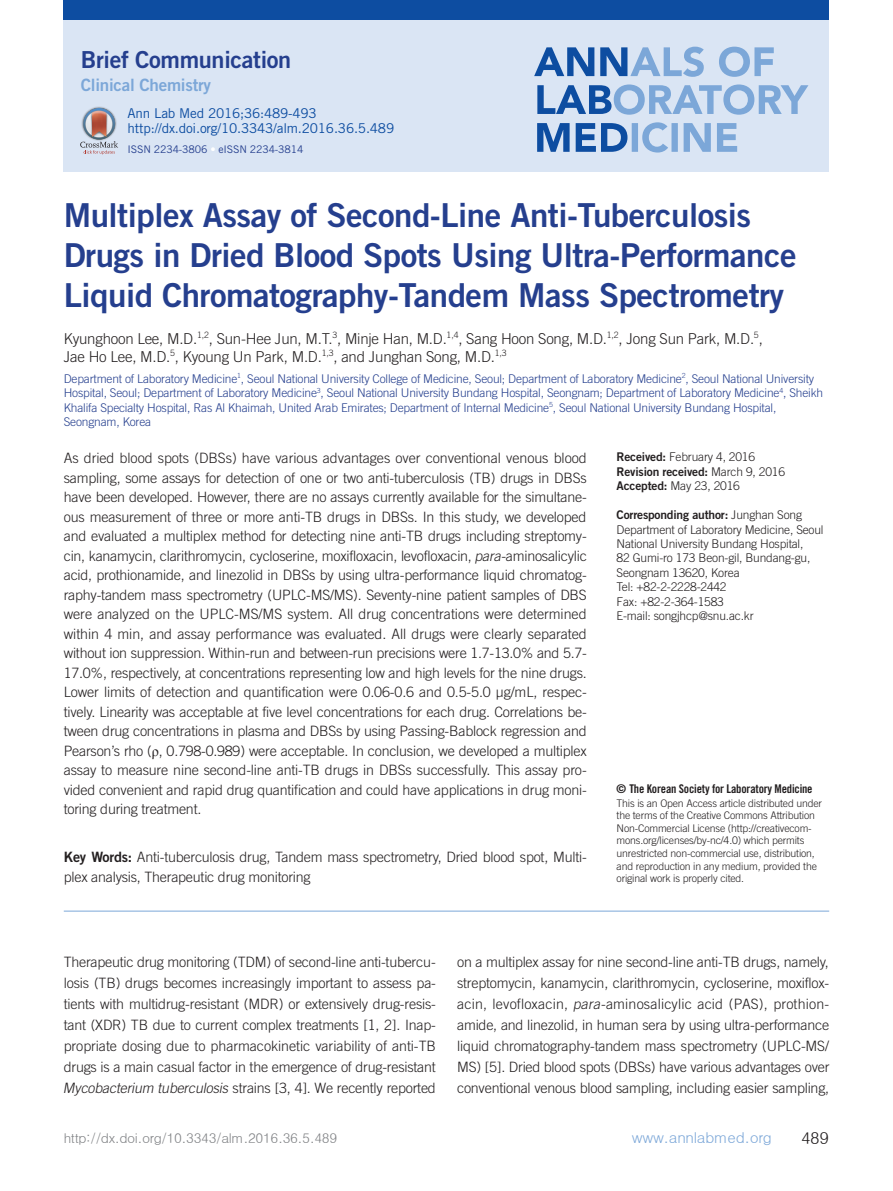
<style>
.page{position:relative;width:893px;height:1191px;background:#fff}
.page>*{position:absolute;margin:0;border:0;box-sizing:border-box;transform-origin:0 0}
.제목{font:33px/39.6px "Trade Gothic LT Std Bd 2";letter-spacing:-.015em;color:#253f8e}
.논문분류{font:23.4px "Trade Gothic LT Std Bd 2";letter-spacing:-.015em;color:#253f8e}
.논문소분류{font:16.95px "Trade Gothic LT Std Bd 2";letter-spacing:-.015em;color:#7ca7d8}
.URL{font:16.5px "Dotum";color:#231f20}
.저자{font:300 15px/18px "Trade Gothic LT Std";letter-spacing:-.015em;color:#231f20}
.URL-2{font:15px "Dotum";letter-spacing:-.02em;color:#7ca7d8}
.초록{font:300 14.25px/19.5px "Trade Gothic LT Std";letter-spacing:-.015em;color:#231f20;text-align:justify}
.본문_0{font:300 14.25px/21px "Trade Gothic LT Std";letter-spacing:-.015em;color:#231f20;text-align:justify}
.t1{font:13.5px "Dotum";letter-spacing:-.03em;color:#808285}
.DOI_단락{font:13.5px "Trade Gothic LT Std";letter-spacing:-.015em;color:#0d4da1}
.서지단락{font:13.5px "Trade Gothic LT Std";letter-spacing:-.015em;color:#0d4da1}
.소속{font:300 12px/14.4px "Trade Gothic LT Std";letter-spacing:-.015em;color:#253f8e}
.교신저자{font:300 12px/14.4px "Trade Gothic LT Std";letter-spacing:-.015em;color:#231f20}
.교신저자-2{font:12px "Trade Gothic LT Std Bd 2";letter-spacing:-.015em;color:#231f20}
.t2{font:12px "Trade Gothic LT Std Bd Cn 20";letter-spacing:-.015em;color:#231f20}
.t3{font:300 10.5px/12.6px "Trade Gothic LT Std";letter-spacing:-.015em;color:#231f20}
.ISSN{font:10.5px "Trade Gothic LT Std";letter-spacing:-.015em;color:#253f8e}
.s1{color:#fff}
.s2{font-style:italic}
.s3{font-family:"Times New Roman";font-weight:400}
.s4{font-family:"Trade Gothic LT Std Bd 2";font-weight:400}
.s5{font-family:"Trade Gothic LT Std";font-weight:300}
.s6{font-family:"Trade Gothic LT Std Bd 2"}
</style>
<div class="page">
<div style="left:64px;top:0;width:765px;height:172px;background:#dae5f4"></div>
<div style="left:64px;top:0;width:765px;height:19px;background:#0d4da1"></div>
<svg style="left:537px;top:122px;width:200px;height:30px"></svg>
<svg style="left:537px;top:84px;width:271px;height:31px"></svg>
<svg style="left:534px;top:47px;width:240px;height:30px"></svg>
<hr style="left:64px;top:910px;width:765px;height:1px;background:#7ca7d8">
<img style="left:93px;top:106px;width:12px;height:2px">
<svg style="left:80px;top:108px;width:38px;height:46px"></svg>
<p class="논문분류" style="left:81px;top:45px;width:212px">Brief Communication</p>
<p class="논문소분류" style="left:81px;top:75px;width:132px">Clinical Chemistry</p>
<p class="서지단락" style="left:128px;top:105px;width:191px">Ann Lab Med 2016;36:489-493</p>
<p class="DOI_단락" style="left:128px;top:120px;width:268px">http://dx.doi.org/10.3343/alm.2016.36.5.489</p>
<p class="ISSN" style="left:128px;top:143px;width:177px">ISSN 2234-3806 <span class="s1">•</span> eISSN 2234-3814</p>
<p class="제목" style="left:64px;top:195px;width:734px">Multiplex Assay of Second-Line Anti-Tuberculosis<br>Drugs in Dried Blood Spots Using Ultra-Performance<br>Liquid Chromatography-Tandem Mass Spectrometry</p>
<p class="저자" style="left:64px;top:329px;width:701px">Kyunghoon Lee, M.D.<sup>1,2</sup>, Sun-Hee Jun, M.T.<sup>3</sup>, Minje Han, M.D.<sup>1,4</sup>, Sang Hoon Song, M.D.<sup>1,2</sup>, Jong Sun Park, M.D.<sup>5</sup>,<br>Jae Ho Lee, M.D.<sup>5</sup>, Kyoung Un Park, M.D.<sup>1,3</sup>, and Junghan Song, M.D.<sup>1,3</sup></p>
<p class="소속" style="left:64px;top:371px;width:761px">Department of Laboratory Medicine<sup>1</sup>, Seoul National University College of Medicine, Seoul; Department of Laboratory Medicine<sup>2</sup>, Seoul National University Hospital, Seoul; Department of Laboratory Medicine<sup>3</sup>, Seoul National University Bundang Hospital, Seongnam; Department of Laboratory Medicine<sup>4</sup>, Sheikh Khalifa Specialty Hospital, Ras Al Khaimah, United Arab Emirates; Department of Internal Medicine<sup>5</sup>, Seoul National University Bundang Hospital, Seongnam, Korea</p>
<p class="초록" style="left:64px;top:448px;width:525px">As dried blood spots (DBSs) have various advantages over conventional venous blood sampling, some assays for detection of one or two anti-tuberculosis (TB) drugs in DBSs have been developed. However, there are no assays currently available for the simultane&shy;ous measurement of three or more anti-TB drugs in DBSs. In this study, we developed and evaluated a multiplex method for detecting nine anti-TB drugs including streptomy&shy;cin, kanamycin, clarithromycin, cycloserine, moxifloxacin, levofloxacin, <span class="s2">para</span>-aminosalicylic acid, prothionamide, and linezolid in DBSs by using ultra-performance liquid chromatog&shy;raphy-tandem mass spectrometry (UPLC-MS/MS). Seventy-nine patient samples of DBS were analyzed on the UPLC-MS/MS system. All drug concentrations were determined within 4 min, and assay performance was evaluated. All drugs were clearly separated without ion suppression. Within-run and between-run precisions were 1.7-13.0% and 5.7- 17.0%, respectively, at concentrations representing low and high levels for the nine drugs.<br>Lower limits of detection and quantification were 0.06-0.6 and 0.5-5.0 μg/mL, respec&shy;tively. Linearity was acceptable at five level concentrations for each drug. Correlations be&shy;tween drug concentrations in plasma and DBSs by using Passing-Bablock regression and Pearson’s rho (<span class="s3">ρ</span>, 0.798-0.989) were acceptable. In conclusion, we developed a multiplex assay to measure nine second-line anti-TB drugs in DBSs successfully. This assay pro&shy;vided convenient and rapid drug quantification and could have applications in drug moni&shy;toring during treatment.</p>
<p class="초록" style="left:64px;top:847px;width:524px"><span class="s4">Key Words:</span> Anti-tuberculosis drug, Tandem mass spectrometry, Dried blood spot, Multi&shy;plex analysis, Therapeutic drug monitoring</p>
<p class="교신저자" style="left:617px;top:450px;width:140px"><span class="s4">Received:</span> February 4, 2016</p>
<p class="교신저자-2" style="left:617px;top:464px;width:170px">Revision received: <span class="s5">March 9, 2016</span></p>
<p class="교신저자" style="left:617px;top:478px;width:125px"><span class="s4">Accepted:</span> May 23, 2016</p>
<p class="교신저자-2" style="left:617px;top:507px;width:187px">Corresponding author: <span class="s5">Junghan Song</span></p>
<p class="교신저자" style="left:617px;top:522px;width:209px">Department of Laboratory Medicine, Seoul National University Bundang Hospital,<br>82 Gumi-ro 173 Beon-gil, Bundang-gu, Seongnam 13620, Korea</p>
<p class="교신저자" style="left:617px;top:579px;width:112px">Tel: +82-2-2228-2442</p>
<p class="교신저자" style="left:617px;top:594px;width:109px">Fax: +82-2-364-1583</p>
<p class="교신저자" style="left:617px;top:608px;width:139px">E-mail: songjhcp@snu.ac.kr</p>
<p class="t2" style="left:617px;top:782px;width:198px"><span class="s6">©</span> The Korean Society for Laboratory Medicine</p>
<p class="t3" style="left:617px;top:796px;width:207px">This is an Open Access article distributed under the terms of the Creative Commons Attribution Non-Commercial License (http://creativecom&shy;mons.org/licenses/by-nc/4.0) which permits</p>
<p class="t3" style="left:617px;top:846px;width:202px">unrestricted non-commercial use, distribution, and reproduction in any medium, provided the original work is properly cited.</p>
<p class="본문_0" style="left:63px;top:951px;width:375px">Therapeutic drug monitoring (TDM) of second-line anti-tubercu&shy;losis (TB) drugs becomes increasingly important to assess pa&shy;tients with multidrug-resistant (MDR) or extensively drug-resis&shy;tant (XDR) TB due to current complex treatments [1, 2]. Inap&shy;propriate dosing due to pharmacokinetic variability of anti-TB drugs is a main casual factor in the emergence of drug-resistant <span class="s2">Mycobacterium tuberculosis</span> strains [3, 4]. We recently reported</p>
<p class="본문_0" style="left:457px;top:951px;width:374px">on a multiplex assay for nine second-line anti-TB drugs, namely, streptomycin, kanamycin, clarithromycin, cycloserine, moxiflox&shy;acin, levofloxacin, <span class="s2">para</span>-aminosalicylic acid (PAS), prothion&shy;amide, and linezolid, in human sera by using ultra-performance liquid chromatography-tandem mass spectrometry (UPLC-MS/ MS) [5]. Dried blood spots (DBSs) have various advantages over conventional venous blood sampling, including easier sampling,</p>
<p class="t1" style="left:64px;top:1131px;width:275px">http://dx.doi.org/10.3343/alm.2016.36.5.489</p>
<p class="URL-2" style="left:632px;top:1130px;width:142px">www.annlabmed.org</p>
<p class="URL" style="left:801px;top:1129px;width:30px">489</p>
</div>
